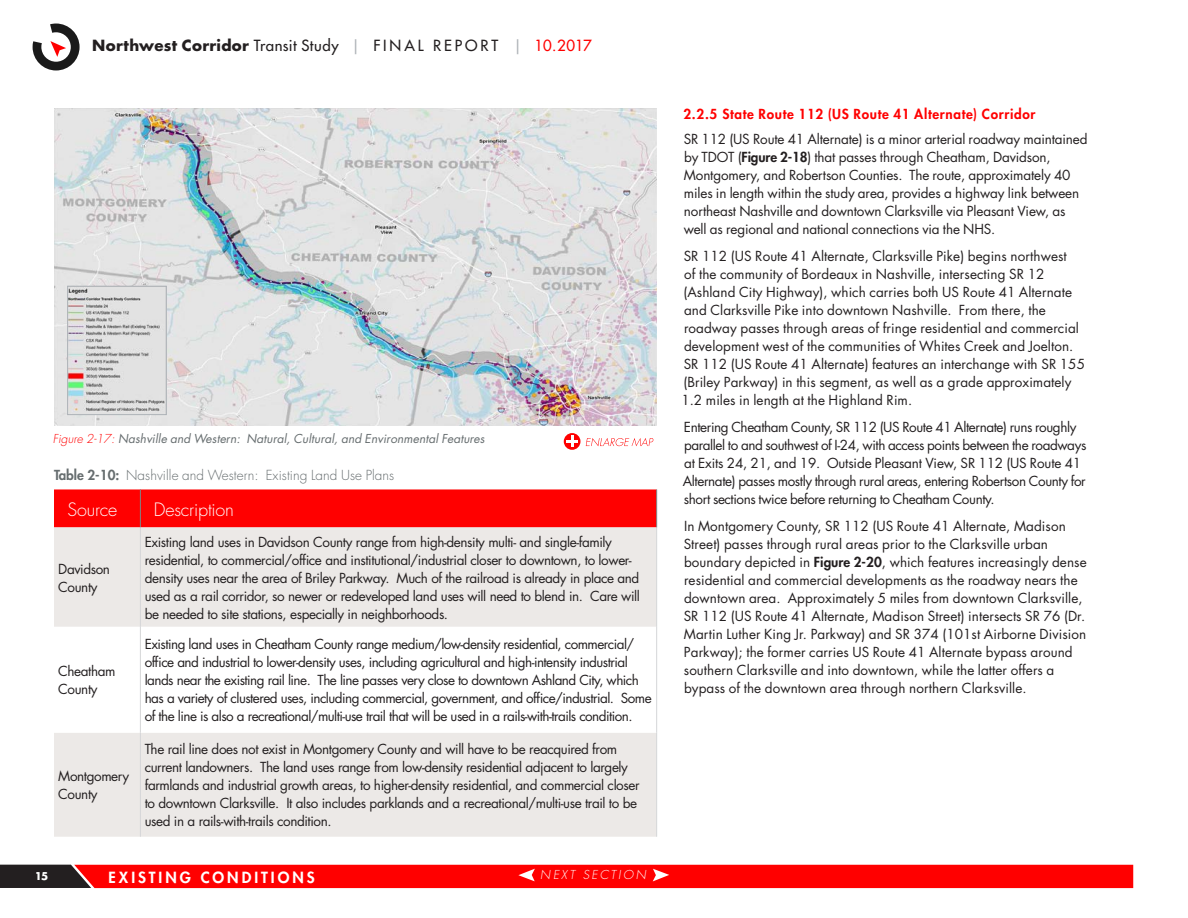
<style>
.page{position:relative;width:1188px;height:918px;background:#fff}
.page>*{position:absolute;margin:0;border:0;box-sizing:border-box;transform-origin:0 0}
.TABLE_HEADER{font:300 18px "Futura Std";letter-spacing:-.01em;color:#fff}
.t1{font:500 15px "Futura Std";letter-spacing:.03em;color:#231f20}
.sidebar_bbody{font:800 15px "Futura Std";letter-spacing:.2em;color:#fff}
.body{font:13.5px/18px "Futura Std";letter-spacing:.005em;color:#231f20}
.TABLE_BODY_TEXT{font:13.5px/18px "Futura Std";letter-spacing:-.03em;color:#231f20}
.body-2{font:13.5px/18px "Futura Std";letter-spacing:-.03em;color:#231f20}
.Table_caption{font:300 13.5px "Futura Std";letter-spacing:.005em;color:#666d6f}
.t2{font:800 13.5px "Futura Std";letter-spacing:.05em;color:#f00}
.Figure_text{font:italic 12px "Futura Std";letter-spacing:.005em;color:#666d6f}
.sidebar_bbody-2{font:italic 300 12px "Futura Std";letter-spacing:.19em;color:#fff}
.t3{font:700 10.5px "Futura Std";color:#fff}
.s1{font-weight:700}
.s2{color:#aeb3b8}
.s3{color:#f00}
.s4{font-weight:300;color:#f00}
.s5{font-weight:800}
</style>
<div class="page">
<svg style="left:33px;top:24px;width:47px;height:46px"></svg>
<img style="left:54px;top:108px;width:603px;height:318px">
<div style="left:54px;top:489px;width:602px;height:38px;background:#f00"></div>
<div style="left:54px;top:527px;width:602px;height:310px;background:#ece9e7"></div>
<svg style="left:54px;top:627px;width:602px;height:106px"></svg>
<hr style="left:656px;top:489px;width:1px;height:38px;background:#808285">
<hr style="left:656px;top:527px;width:1px;height:100px;background:#d5d6d8">
<hr style="left:656px;top:627px;width:1px;height:106px;background:#d5d6d8">
<hr style="left:656px;top:733px;width:1px;height:104px;background:#d5d6d8">
<hr style="left:140px;top:489px;width:1px;height:38px;background:#808285">
<hr style="left:140px;top:527px;width:1px;height:100px;background:#d5d6d8">
<hr style="left:140px;top:627px;width:1px;height:106px;background:#d5d6d8">
<hr style="left:140px;top:733px;width:1px;height:104px;background:#d5d6d8">
<svg style="left:67px;top:286px;width:100px;height:129px;background:#d2d1d1"></svg>
<svg style="left:0;top:865px;width:1133px;height:23px;background:#ef0404"></svg>
<svg style="left:564px;top:433px;width:17px;height:17px"></svg>
<svg style="left:566px;top:436px;width:12px;height:11px"></svg>
<svg style="left:586px;top:438px;width:67px;height:8px"></svg>
<p class="t1" style="left:92px;top:36px;width:501px"><span class="s1">Northwest Corridor</span> Transit Study <span class="s2">|</span> FI N A L R EP O RT <span class="s2">|</span> <span class="s3">10.2017</span></p>
<p class="Figure_text" style="left:53px;top:431px;width:434px"><span class="s4">Figure 2-17:</span> Nashville and Western: Natural, Cultural, and Environmental Features</p>
<p class="Table_caption" style="left:54px;top:467px;width:342px"><span class="s5">Table 2-10:</span> Nashville and Western: Existing Land Use Plans</p>
<p class="TABLE_HEADER" style="left:68px;top:498px;width:51px">Source</p>
<p class="TABLE_HEADER" style="left:154px;top:498px;width:82px">Description</p>
<p class="TABLE_BODY_TEXT" style="left:58px;top:560px;width:53px">Davidson<br>County</p>
<p class="TABLE_BODY_TEXT" style="left:58px;top:662px;width:59px">Cheatham<br>County</p>
<p class="TABLE_BODY_TEXT" style="left:58px;top:767px;width:72px">Montgomery<br>County</p>
<p class="TABLE_BODY_TEXT" style="left:145px;top:533px;width:497px">Existing land uses in Davidson County range from high-density multi- and single-family residential, to commercial/office and institutional/industrial closer to downtown, to lower&shy;density uses near the area of Briley Parkway. Much of the railroad is already in place and used as a rail corridor, so newer or redeveloped land uses will need to blend in. Care will be needed to site stations, especially in neighborhoods.</p>
<p class="TABLE_BODY_TEXT" style="left:145px;top:635px;width:508px">Existing land uses in Cheatham County range medium/low-density residential, commercial/ office and industrial to lower-density uses, including agricultural and high-intensity industrial lands near the existing rail line. The line passes very close to downtown Ashland City, which has a variety of clustered uses, including commercial, government, and office/industrial. Some of the line is also a recreational/multi-use trail that will be used in a rails-with-trails condition.</p>
<p class="TABLE_BODY_TEXT" style="left:145px;top:740px;width:496px">The rail line does not exist in Montgomery County and will have to be reacquired from current landowners. The land uses range from low-density residential adjacent to largely farmlands and industrial growth areas, to higher-density residential, and commercial closer to downtown Clarksville. It also includes parklands and a recreational/multi-use trail to be used in a rails-with-trails condition.</p>
<p class="t3" style="left:35px;top:869px;width:15px">15</p>
<p class="sidebar_bbody" style="left:109px;top:868px;width:208px">EXISTING CONDITIONS</p>
<p class="sidebar_bbody-2" style="left:540px;top:868px;width:107px">NEXT SECTION</p>
<p class="t2" style="left:684px;top:106px;width:353px">2.2.5 State Route 112 (US Route 41 Alternate) Corridor</p>
<p class="body" style="left:684px;top:130px;width:405px">SR 112 (US Route 41 Alternate) is a minor arterial roadway maintained by TDOT (<span class="s5">Figure 2-18</span>) that passes through Cheatham, Davidson, Montgomery, and Robertson Counties. The route, approximately 40 miles in length within the study area, provides a highway link between northeast Nashville and downtown Clarksville via Pleasant View, as well as regional and national connections via the NHS.</p>
<p class="body" style="left:681px;top:247px;width:405px">SR 112 (US Route 41 Alternate, Clarksville Pike) begins northwest<br>of the community of Bordeaux in Nashville, intersecting SR 12 (Ashland City Highway), which carries both US Route 41 Alternate and Clarksville Pike into downtown Nashville. From there, the roadway passes through areas of fringe residential and commercial development west of the communities of Whites Creek and Joelton.<br>SR 112 (US Route 41 Alternate) features an interchange with SR 155 (Briley Parkway) in this segment, as well as a grade approximately 1.2 miles in length at the Highland Rim.</p>
<p class="body-2" style="left:683px;top:418px;width:405px">Entering Cheatham County, SR 112 (US Route 41 Alternate) runs roughly parallel to and southwest of I-24, with access points between the roadways at Exits 24, 21, and 19. Outside Pleasant View, SR 112 (US Route 41<br>Alternate) passes mostly through rural areas, entering Robertson County for short sections twice before returning to Cheatham County.</p>
<p class="body" style="left:684px;top:517px;width:405px">In Montgomery County, SR 112 (US Route 41 Alternate, Madison Street) passes through rural areas prior to the Clarksville urban boundary depicted in <span class="s5">Figure 2-20</span>, which features increasingly dense residential and commercial developments as the roadway nears the downtown area. Approximately 5 miles from downtown Clarksville, SR 112 (US Route 41 Alternate, Madison Street) intersects SR 76 (Dr.<br>Martin Luther King Jr. Parkway) and SR 374 (101st Airborne Division Parkway); the former carries US Route 41 Alternate bypass around southern Clarksville and into downtown, while the latter offers a bypass of the downtown area through northern Clarksville.</p>
</div>
